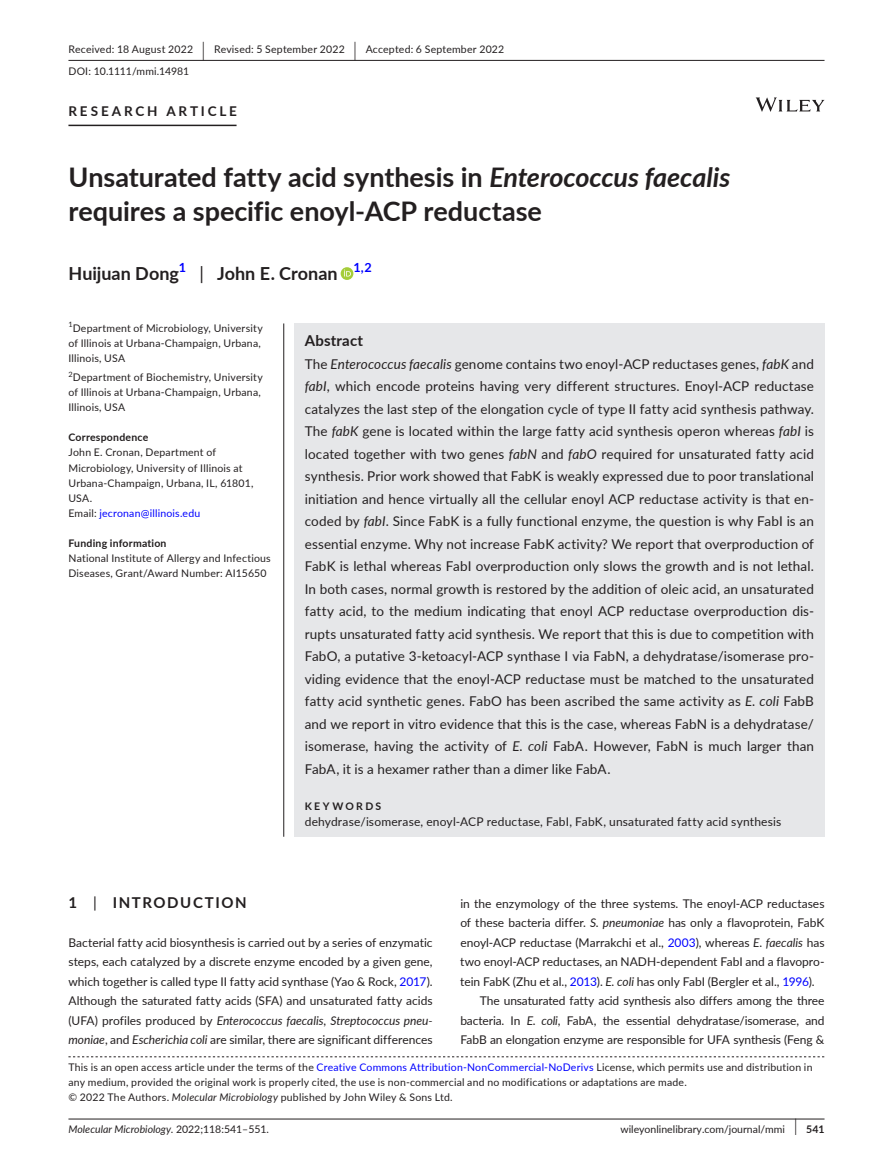
<style>
.page{position:relative;width:893px;height:1174px;background:#fff}
.page>*{position:absolute;margin:0;border:0;box-sizing:border-box;transform-origin:0 0}
.t1{font:700 27px/34.5px "Lato";letter-spacing:-.005em;color:#231f20}
.t2{font:700 18px "Lato";color:#231f20}
.t3{font:700 15px "Lato";letter-spacing:.1em;color:#231f20}
.t4{font:700 15px "Lato";letter-spacing:.015em;color:#231f20}
.t5{font:13.5px/22.5px "Lato";letter-spacing:.01em;color:#231f20;text-align:justify}
.t6{font:700 13.5px "Lato";letter-spacing:.21em;color:#231f20}
.t7{font:700 12.6px "Lato";color:#00f}
.t8{font:12px/19.5px "Lato";letter-spacing:-.005em;color:#231f20;text-align:justify}
.t9{font:12px "Lato";letter-spacing:.015em;color:#231f20}
.t10{font:10.5px/15px "Lato";letter-spacing:.02em;color:#231f20}
.t11{font:italic 10.5px "Lato";color:#231f20}
.t12{font:10.5px "Lato";color:#231f20}
.t13{font:700 10.5px "Lato";letter-spacing:.02em;color:#231f20}
.t14{font:700 10.5px "Lato";letter-spacing:.22em;color:#231f20}
.t15{font:7.35px "Lato";color:#231f20}
.s1{font-size:19.65px}
.s2{font-style:italic}
.s3{font-weight:400}
.s4{color:#00f}
.s5{font-style:normal}
.s6{font-size:17.4px}
.s7{font-weight:700}
</style>
<div class="page">
<hr style="left:68px;top:1118px;width:756px;height:1px;background:#231f20">
<svg style="left:756px;top:97px;width:68px;height:15px"></svg>
<hr style="left:68px;top:60px;width:756px;height:1px;background:#231f20">
<hr style="left:68px;top:125px;width:169px;height:1px;background:#231f20">
<svg style="left:341px;top:267px;width:12px;height:13px"></svg>
<svg style="left:344px;top:269px;width:7px;height:7px"></svg>
<div style="left:294px;top:323px;width:530px;height:513px;background:#e6e7e9"></div>
<hr style="left:283px;top:323px;width:1px;height:513px;background:#231f20">
<svg style="left:68px;top:1056px;width:756px;height:1px"></svg>
<p class="t10" style="left:68px;top:38px;width:437px;line-height:21.8px">Received: 18 August 2022 <span class="s1">|</span> Revised: 5 September 2022 <span class="s1">|</span> Accepted: 6 September 2022<br>DOI: 10.1111/mmi.14981</p>
<p class="t6" style="left:68px;top:101px;width:170px">RESEARCH ARTICLE</p>
<h1 class="t1" style="left:68px;top:159px;width:663px">Unsaturated fatty acid synthesis in <span class="s2">Enterococcus faecalis </span>requires a specific enoyl-ACP reductase</h1>
<h2 class="t2" style="left:68px;top:260px;width:112px">Huijuan Dong</h2>
<p class="t7" style="left:179px;top:258px;width:9px">1</p>
<h2 class="t2" style="left:200px;top:260px;width:140px"><span class="s3">|</span> John E. Cronan</h2>
<p class="t7" style="left:353px;top:258px;width:20px">1,2</p>
<p class="t15" style="left:68px;top:319px;width:6px">1</p>
<p class="t10" style="left:68px;top:320px;width:196px;text-indent:4px">Department of Microbiology, University of Illinois at Urbana-Champaign, Urbana,<br>Illinois, USA</p>
<p class="t15" style="left:68px;top:369px;width:6px">2</p>
<p class="t10" style="left:68px;top:370px;width:196px;text-indent:4px">Department of Biochemistry, University of Illinois at Urbana-Champaign, Urbana,<br>Illinois, USA</p>
<p class="t13" style="left:68px;top:430px;width:81px">Correspondence</p>
<p class="t10" style="left:68px;top:445px;width:186px">John E. Cronan, Department of<br>Microbiology, University of Illinois at<br>Urbana-Champaign, Urbana, IL, 61801,<br>USA.<br>Email: <span class="s4">jecronan@illinois.edu</span></p>
<p class="t13" style="left:68px;top:535px;width:100px">Funding information</p>
<p class="t10" style="left:68px;top:550px;width:204px">National Institute of Allergy and Infectious<br>Diseases, Grant/Award Number: AI15650</p>
<p class="t4" style="left:305px;top:329px;width:60px">Abstract</p>
<p class="t5" style="left:305px;top:352px;width:511px">The <span class="s2">Enterococcus faecalis</span> genome contains two enoyl-ACP reductases genes, <span class="s2">fabK</span> and <span class="s2">fabI</span>, which encode proteins having very different structures. Enoyl-ACP reductase catalyzes the last step of the elongation cycle of type II fatty acid synthesis pathway.<br>The <span class="s2">fabK</span> gene is located within the large fatty acid synthesis operon whereas <span class="s2">fabI</span> is located together with two genes <span class="s2">fabN</span> and <span class="s2">fabO</span> required for unsaturated fatty acid synthesis. Prior work showed that FabK is weakly expressed due to poor translational initiation and hence virtually all the cellular enoyl ACP reductase activity is that en&shy;coded by <span class="s2">fabI</span>. Since FabK is a fully functional enzyme, the question is why FabI is an essential enzyme. Why not increase FabK activity? We report that overproduction of FabK is lethal whereas FabI overproduction only slows the growth and is not lethal.<br>In both cases, normal growth is restored by the addition of oleic acid, an unsaturated fatty acid, to the medium indicating that enoyl ACP reductase overproduction dis&shy;rupts unsaturated fatty acid synthesis. We report that this is due to competition with FabO, a putative 3-ketoacyl-ACP synthase I via FabN, a dehydratase/isomerase pro&shy;viding evidence that the enoyl-ACP reductase must be matched to the unsaturated fatty acid synthetic genes. FabO has been ascribed the same activity as <span class="s2">E. coli</span> FabB and we report in vitro evidence that this is the case, whereas FabN is a dehydratase/ isomerase, having the activity of <span class="s2">E. coli</span> FabA. However, FabN is much larger than FabA, it is a hexamer rather than a dimer like FabA.</p>
<p class="t14" style="left:305px;top:798px;width:78px">KEYWORDS</p>
<p class="t9" style="left:305px;top:813px;width:478px">dehydrase/isomerase, enoyl-ACP reductase, FabI, FabK, unsaturated fatty acid synthesis</p>
<p class="t3" style="left:68px;top:891px;width:180px">1 <span class="s3">|</span> INTRODUCTION</p>
<p class="t8" style="left:68px;top:932px;width:366px">Bacterial fatty acid biosynthesis is carried out by a series of enzymatic steps, each catalyzed by a discrete enzyme encoded by a given gene, which together is called type II fatty acid synthase (Yao &amp; Rock, <span class="s4">2017</span>).<br>Although the saturated fatty acids (SFA) and unsaturated fatty acids (UFA) profiles produced by <span class="s2">Enterococcus faecalis</span>, <span class="s2">Streptococcus pneu&shy;moniae</span>, and <span class="s2">Escherichia coli</span> are similar, there are significant differences</p>
<p class="t8" style="left:460px;top:893px;width:366px">in the enzymology of the three systems. The enoyl-ACP reductases</p>
<p class="t8" style="left:460px;top:912px;width:366px">of these bacteria differ. <span class="s2">S. pneumoniae</span> has only a flavoprotein, FabK</p>
<p class="t8" style="left:460px;top:932px;width:366px">enoyl-ACP reductase (Marrakchi et al., <span class="s4">2003</span>), whereas <span class="s2">E. faecalis</span> has</p>
<p class="t8" style="left:460px;top:951px;width:366px">two enoyl-ACP reductases, an NADH-dependent FabI and a flavopro-</p>
<p class="t8" style="left:460px;top:971px;width:356px">tein FabK (Zhu et al., <span class="s4">2013</span>). <span class="s2">E. coli</span> has only FabI (Bergler et al., <span class="s4">1996</span>).</p>
<p class="t8" style="left:480px;top:990px;width:346px">The unsaturated fatty acid synthesis also differs among the three</p>
<p class="t8" style="left:460px;top:1010px;width:366px">bacteria. In <span class="s2">E. coli</span>, FabA, the essential dehydratase/isomerase, and</p>
<p class="t8" style="left:460px;top:1029px;width:366px">FabB an elongation enzyme are responsible for UFA synthesis (Feng &amp;</p>
<p class="t10" style="left:68px;top:1059px;width:746px">This is an open access article under the terms of the <span class="s4">Creative Commons Attribution-NonCommercial-NoDerivs</span> License, which permits use and distribution in any medium, provided the original work is properly cited, the use is non-commercial and no modifications or adaptations are made.<br>© 2022 The Authors. <span class="s2">Molecular Microbiology</span> published by John Wiley &amp; Sons Ltd.</p>
<p class="t11" style="left:68px;top:1121px;width:202px">Molecular Microbiology. <span class="s5">2022;118:541–551.</span></p>
<p class="t12" style="left:620px;top:1121px;width:206px">wileyonlinelibrary.com/journal/mmi <span class="s6">|</span> <span class="s7">541</span></p>
</div>
